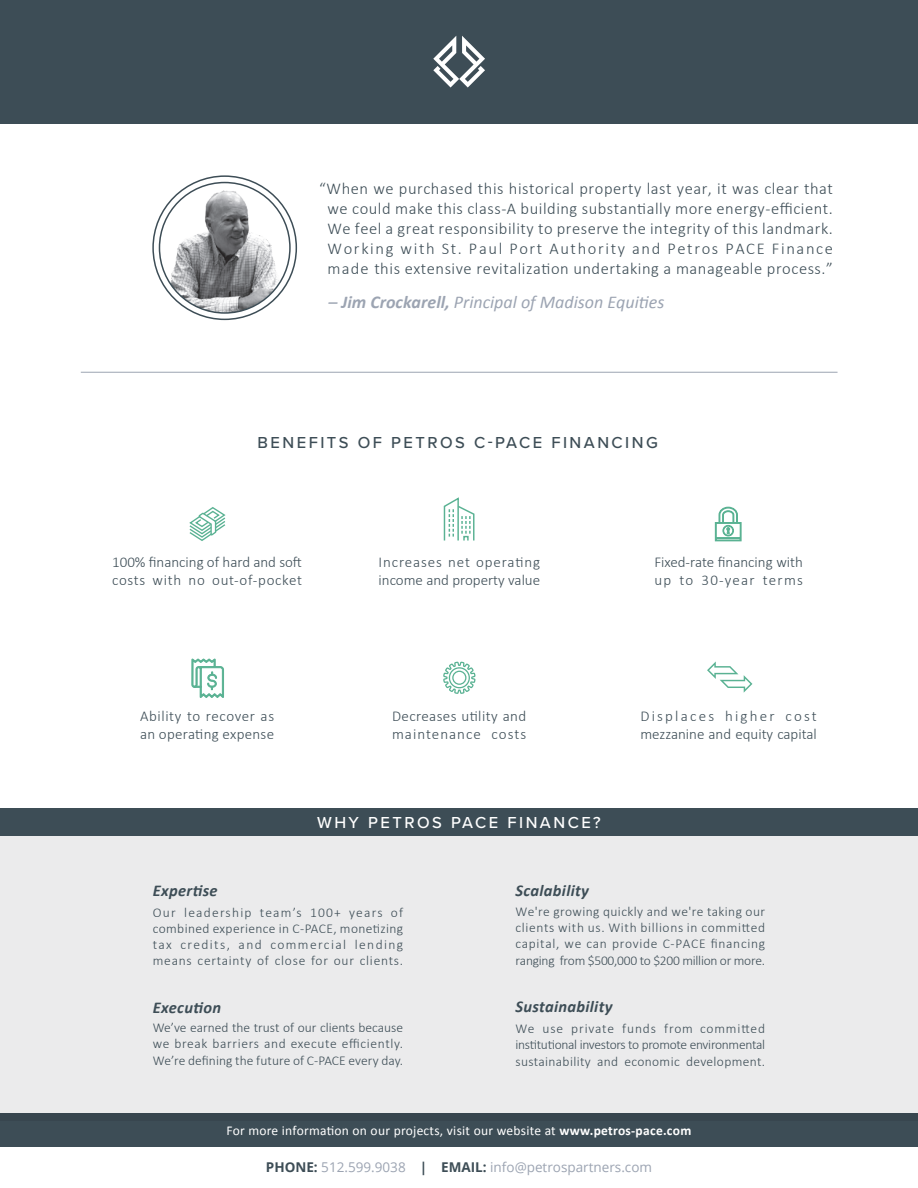
<style>
.page{position:relative;width:918px;height:1188px;background:#fff}
.page>*{position:absolute;margin:0;border:0;box-sizing:border-box;transform-origin:0 0}
.t1{font:italic 18px "Calibri";color:#9ca4b2}
.t2{font:300 16.5px/19.8px "Calibri";letter-spacing:.035em;color:#3d4d56;text-align:center}
.t3{font:italic 700 16.5px "Calibri";letter-spacing:.02em;color:#3d4d56}
.t4{font:500 16.5px "Proxima Nova";letter-spacing:.15em;color:#3d4d56}
.t5{font:500 16.5px "Proxima Nova";letter-spacing:.15em;color:#fff}
.t6{font:300 15px/18px "Calibri";color:#3d4d56}
.t7{font:300 15px/18px "Calibri";letter-spacing:.025em;color:#3d4d56}
.t8{font:300 15px/18px "Calibri";letter-spacing:.005em;color:#3d4d56}
.t9{font:300 13.5px/16.2px "Calibri";letter-spacing:.025em;color:#3d4d56;text-align:justify}
.t10{font:13.5px "Calibri";letter-spacing:.02em;color:#fff}
.t11{font:13.5px "Open Sans";color:#9ca4b2}
.s1{font-weight:700}
.s2{font-weight:700;color:#3d4d56}
</style>
<div class="page">
<div style="left:0;top:0;width:918px;height:123px;background:#3d4d56"></div>
<svg style="left:433px;top:36px;width:52px;height:52px"></svg>
<hr style="left:81px;top:372px;width:757px;height:1px;background:#9ca4b2">
<svg style="left:159px;top:182px;width:132px;height:132px"></svg>
<div style="left:0;top:828px;width:918px;height:293px;background:#ebebec"></div>
<div style="left:0;top:1114px;width:918px;height:33px;background:#3d4d56"></div>
<div style="left:0;top:808px;width:918px;height:28px;background:#3d4d56"></div>
<svg style="left:707px;top:661px;width:45px;height:32px"></svg>
<svg style="left:191px;top:659px;width:33px;height:39px"></svg>
<svg style="left:715px;top:507px;width:26px;height:34px"></svg>
<svg style="left:189px;top:507px;width:37px;height:34px"></svg>
<svg style="left:443px;top:497px;width:32px;height:44px"></svg>
<svg style="left:443px;top:662px;width:33px;height:32px"></svg>
<p class="t2" style="left:319px;top:179px;width:515px">“When we purchased this historical property last year, it was clear that we could make this class-A building substantially more energy-efficient.<br>We feel a great responsibility to preserve the integrity of this landmark.<br>Working with St. Paul Port Authority and Petros PACE Finance made this extensive revitalization undertaking a manageable process.”</p>
<h1 class="t1" style="left:328px;top:289px;width:337px">– <span class="s1">Jim Crockarell,</span> Principal of Madison Equities</h1>
<p class="t4" style="left:258px;top:431px;width:402px">BENEFITS OF PETROS C-PACE FINANCING</p>
<p class="t8" style="left:112px;top:553px;width:191px">100% financing of hard and soft costs with no out-of-pocket</p>
<p class="t6" style="left:379px;top:553px;width:163px">Increases net operating income and property value</p>
<p class="t6" style="left:654px;top:553px;width:150px">Fixed-rate financing with up to 30-year terms</p>
<p class="t7" style="left:140px;top:707px;width:136px">Ability to recover as an operating expense</p>
<p class="t6" style="left:640px;top:707px;width:178px">Displaces higher cost mezzanine and equity capital</p>
<p class="t7" style="left:392px;top:707px;width:136px">Decreases utility and maintenance costs</p>
<p class="t3" style="left:153px;top:878px;width:66px">Expertise</p>
<p class="t5" style="left:317px;top:810px;width:285px">WHY PETROS PACE FINANCE?</p>
<p class="t3" style="left:515px;top:878px;width:75px">Scalability</p>
<p class="t9" style="left:153px;top:904px;width:252px">Our leadership team’s 100+ years of combined experience in C-PACE, monetizing tax credits, and commercial lending means certainty of close for our clients.</p>
<p class="t3" style="left:153px;top:996px;width:70px">Execution</p>
<p class="t9" style="left:153px;top:1019px;width:252px">We’ve earned the trust of our clients because we break barriers and execute efficiently.<br>We’re defining the future of C-PACE every day.</p>
<p class="t9" style="left:515px;top:903px;width:251px">We're growing quickly and we're taking our clients with us. With billions in committed capital, we can provide C-PACE financing ranging from $500,000 to $200 million or more.</p>
<p class="t3" style="left:515px;top:995px;width:99px">Sustainability</p>
<p class="t9" style="left:515px;top:1021px;width:251px">We use private funds from committed institutional investors to promote environmental sustainability and economic development.</p>
<p class="t10" style="left:226px;top:1121px;width:466px">For more information on our projects, visit our website at <span class="s1">www.petros-pace.com</span></p>
<p class="t11" style="left:266px;top:1158px;width:388px"><span class="s2">PHONE:</span> 512.599.9038 <span class="s2">| EMAIL:</span> info@petrospartners.com</p>
</div>
